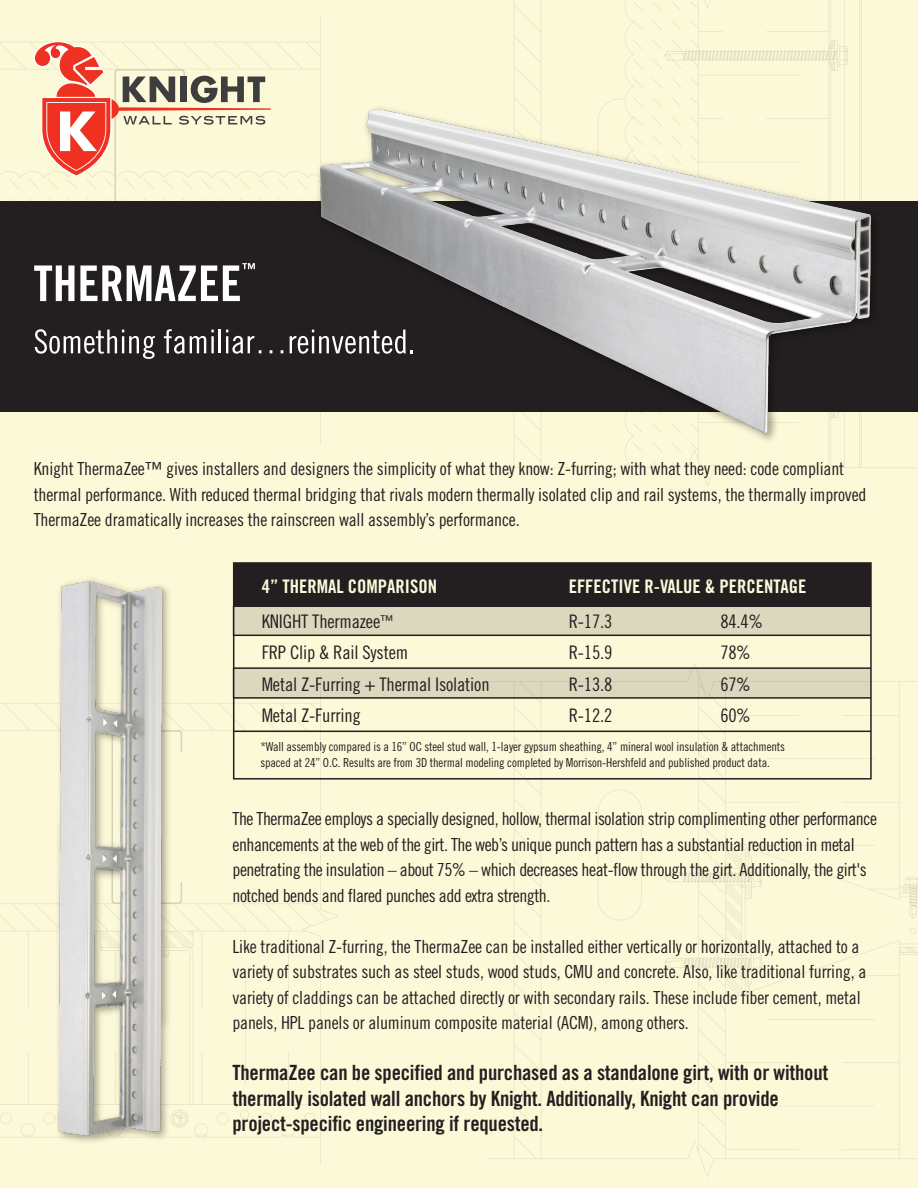
<style>
.page{position:relative;width:918px;height:1188px;background:#fff}
.page>*{position:absolute;margin:0;border:0;box-sizing:border-box;transform-origin:0 0}
.t1{font:21px/25.5px "Trade Gothic Bold Cond Twenty";letter-spacing:-.01em;color:#231f20}
.t2{font:18.75px/31.5px "Trade Gothic Cond Eighteen";letter-spacing:-.01em;color:#231f20}
.t3{font:18.75px "Trade Gothic Bold Cond Twenty";color:#fbfbdc}
.t4{font:18px/25.5px "Trade Gothic Cond Eighteen";letter-spacing:-.01em;color:#231f20}
.t5{font:12.45px/15.6px "Trade Gothic Cond Eighteen";letter-spacing:-.01em;color:#231f20}
</style>
<div class="page">
<div style="left:0;top:0;width:918px;height:1182px;background:#fcf9d9"></div>
<div style="left:0;top:201px;width:918px;height:211px;background:#231f20"></div>
<svg style="left:34px;top:263px;width:221px;height:38px"></svg>
<svg style="left:35px;top:329px;width:120px;height:30px"></svg>
<svg style="left:164px;top:329px;width:50px;height:25px"></svg>
<hr style="left:219px;top:330px;width:2px;height:23px;background:#fff">
<svg style="left:226px;top:330px;width:35px;height:24px"></svg>
<svg style="left:34px;top:41px;width:237px;height:136px;background:#eac8b0"></svg>
<img style="left:287px;top:0;width:625px;height:575px">
<img style="left:17px;top:557px;width:182px;height:602px">
<div style="left:234px;top:563px;width:637px;height:43px;background:#231f20"></div>
<div style="left:232px;top:606px;width:639px;height:29px;background:#dbd8bd"></div>
<div style="left:232px;top:669px;width:639px;height:29px;background:#dbd8bd"></div>
<div style="left:233px;top:562px;width:639px;height:218px;border:2px solid #231f20"></div>
<hr style="left:234px;top:605px;width:637px;height:2px;background:#231f20">
<hr style="left:234px;top:635px;width:637px;height:1px;background:#231f20">
<hr style="left:234px;top:667px;width:637px;height:2px;background:#231f20">
<hr style="left:234px;top:697px;width:637px;height:2px;background:#231f20">
<hr style="left:234px;top:731px;width:637px;height:1px;background:#231f20">
<p class="t4" style="left:34px;top:456px;width:834px">Knight ThermaZee™ gives installers and designers the simplicity of what they know: Z-furring; with what they need: code compliant thermal performance. With reduced thermal bridging that rivals modern thermally isolated clip and rail systems, the thermally improved<br>ThermaZee dramatically increases the rainscreen wall assembly’s performance.</p>
<p class="t3" style="left:262px;top:575px;width:177px">4” THERMAL COMPARISON</p>
<p class="t3" style="left:569px;top:575px;width:239px">EFFECTIVE R-VALUE &amp; PERCENTAGE</p>
<p class="t2" style="left:262px;top:605px;width:229px">KNIGHT Thermazee<sup>™<br></sup>FRP Clip &amp; Rail System<br>Metal Z-Furring + Thermal Isolation<br>Metal Z-Furring</p>
<p class="t2" style="left:569px;top:605px;width:45px;text-align:justify">R-17.3<br>R-15.9<br>R-13.8<br>R-12.2</p>
<p class="t2" style="left:720px;top:605px;width:44px">84.4%<br>78%<br>67%<br>60%</p>
<p class="t5" style="left:260px;top:739px;width:526px">*Wall assembly compared is a 16” OC steel stud wall, 1-layer gypsum sheathing, 4” mineral wool insulation &amp; attachments spaced at 24” O.C. Results are from 3D thermal modeling completed by Morrison-Hershfeld and published product data.</p>
<p class="t4" style="left:232px;top:806px;width:646px">The ThermaZee employs a specially designed, hollow, thermal isolation strip complimenting other performance enhancements at the web of the girt. The web’s unique punch pattern has a substantial reduction in metal penetrating the insulation – about 75% – which decreases heat-flow through the girt. Additionally, the girt's notched bends and flared punches add extra strength.</p>
<p class="t4" style="left:232px;top:933px;width:635px">Like traditional Z-furring, the ThermaZee can be installed either vertically or horizontally, attached to a variety of substrates such as steel studs, wood studs, CMU and concrete. Also, like traditional furring, a variety of claddings can be attached directly or with secondary rails. These include fiber cement, metal panels, HPL panels or aluminum composite material (ACM), among others.</p>
<p class="t1" style="left:232px;top:1060px;width:597px">ThermaZee can be specified and purchased as a standalone girt, with or without thermally isolated wall anchors by Knight. Additionally, Knight can provide project-specific engineering if requested.</p>
</div>
